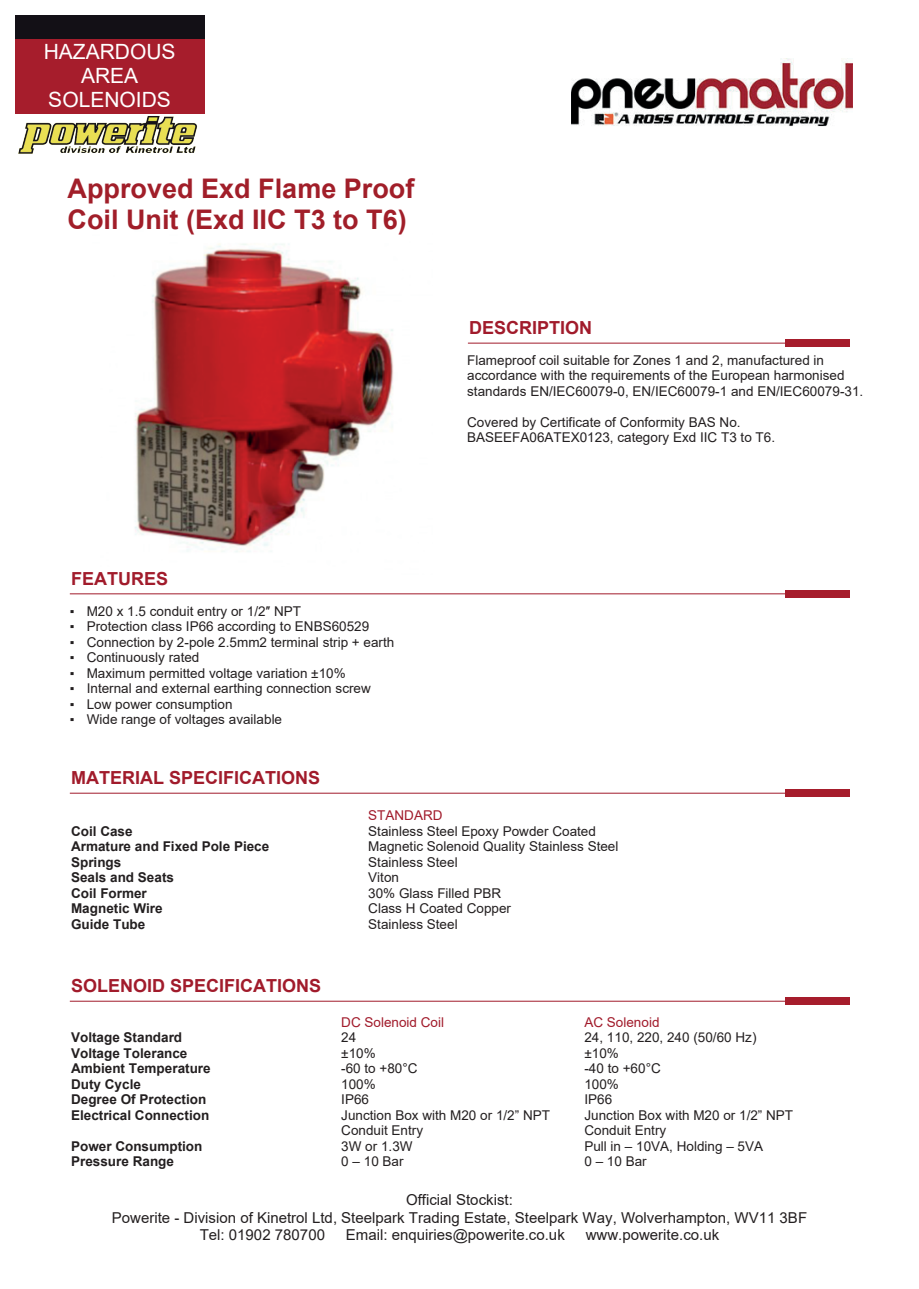
<style>
.page{position:relative;width:919px;height:1289px;background:#fff}
.page>*{position:absolute;margin:0;border:0;box-sizing:border-box;transform-origin:0 0}
.t1{font:700 27px/30.9px "Arial";color:#a11e29}
.t2{font:21px/24.2px "Arial";color:#fff;text-align:center}
.t3{font:700 18px "Arial";color:#a11b2b}
.t4{font:15px "Arial";color:#231f20}
.t5{font:13.5px/15.5px "Arial";color:#231f20}
.t6{font:700 13.5px "Arial";color:#231f20}
.t7{font:13.5px "Arial";color:#a11b2b}
.s1{font-family:"Times New Roman"}
</style>
<div class="page">
<img style="left:16px;top:113px;width:378px;height:439px">
<img style="left:572px;top:59px;width:280px;height:68px">
<div style="left:15px;top:16px;width:189px;height:74px;background:#131016"></div>
<div style="left:15px;top:39px;width:189px;height:74px;background:#a61d2c"></div>
<hr style="left:468px;top:343px;width:380px;height:1px;background:#a11b2b">
<div style="left:784px;top:339px;width:65px;height:7px;background:#a61d2c"></div>
<svg style="left:16px;top:114px;width:185px;height:42px"></svg>
<hr style="left:70px;top:593px;width:778px;height:1px;background:#a11b2b">
<div style="left:784px;top:590px;width:65px;height:7px;background:#a61d2c"></div>
<hr style="left:70px;top:792px;width:778px;height:1px;background:#a11b2b">
<div style="left:784px;top:789px;width:65px;height:8px;background:#a61d2c"></div>
<hr style="left:70px;top:1000px;width:778px;height:1px;background:#a11b2b">
<div style="left:784px;top:997px;width:65px;height:7px;background:#a61d2c"></div>
<h2 class="t2" style="left:44px;top:41px;width:133px">HAZARDOUS<br>AREA<br>SOLENOIDS</h2>
<h1 class="t1" style="left:68px;top:175px;width:348px">Approved Exd Flame Proof<br>Coil Unit (Exd IIC T3 to T6)</h1>
<h3 class="t3" style="left:469px;top:321px;width:125px">DESCRIPTION</h3>
<p class="t5" style="left:467px;top:354px;width:397px">Flameproof coil suitable for Zones 1 and 2, manufactured in accordance with the requirements of the European harmonised standards EN/IEC60079-0, EN/IEC60079-1 and EN/IEC60079-31.</p>
<p class="t5" style="left:467px;top:415px;width:309px">Covered by Certificate of Conformity BAS No.<br>BASEEFA06ATEX0123, category Exd IIC T3 to T6.</p>
<h3 class="t3" style="left:71px;top:571px;width:99px">FEATURES</h3>
<p class="t5" style="left:70px;top:604px;width:233px"><span class="s1">▪</span> M20 x 1.5 conduit entry or 1/2″ NPT</p>
<p class="t5" style="left:70px;top:620px;width:301px"><span class="s1">▪</span> Protection class IP66 according to ENBS60529</p>
<p class="t5" style="left:70px;top:635px;width:326px"><span class="s1">▪</span> Connection by 2-pole 2.5mm2 terminal strip + earth</p>
<p class="t5" style="left:70px;top:651px;width:131px"><span class="s1">▪</span> Continuously rated</p>
<p class="t5" style="left:70px;top:666px;width:277px"><span class="s1">▪</span> Maximum permitted voltage variation ±10%</p>
<p class="t5" style="left:70px;top:682px;width:302px"><span class="s1">▪</span> Internal and external earthing connection screw</p>
<p class="t5" style="left:70px;top:697px;width:164px"><span class="s1">▪</span> Low power consumption</p>
<p class="t5" style="left:70px;top:713px;width:214px"><span class="s1">▪</span> Wide range of voltages available</p>
<h3 class="t3" style="left:71px;top:771px;width:250px">MATERIAL SPECIFICATIONS</h3>
<p class="t7" style="left:368px;top:810px;width:76px">STANDARD</p>
<p class="t6" style="left:71px;top:826px;width:63px">Coil Case</p>
<p class="t5" style="left:368px;top:824px;width:229px">Stainless Steel Epoxy Powder Coated</p>
<p class="t6" style="left:71px;top:841px;width:200px">Armature and Fixed Pole Piece</p>
<p class="t5" style="left:368px;top:840px;width:252px">Magnetic Solenoid Quality Stainless Steel</p>
<p class="t6" style="left:71px;top:857px;width:52px">Springs</p>
<p class="t5" style="left:368px;top:855px;width:91px">Stainless Steel</p>
<p class="t6" style="left:71px;top:872px;width:104px">Seals and Seats</p>
<p class="t5" style="left:368px;top:871px;width:32px">Viton</p>
<p class="t6" style="left:71px;top:888px;width:77px">Coil Former</p>
<p class="t5" style="left:368px;top:886px;width:134px">30% Glass Filled PBR</p>
<p class="t6" style="left:71px;top:903px;width:93px">Magnetic Wire</p>
<p class="t5" style="left:368px;top:902px;width:144px">Class H Coated Copper</p>
<p class="t6" style="left:71px;top:919px;width:76px">Guide Tube</p>
<p class="t5" style="left:368px;top:917px;width:91px">Stainless Steel</p>
<h3 class="t3" style="left:71px;top:978px;width:252px">SOLENOID SPECIFICATIONS</h3>
<p class="t7" style="left:341px;top:1016px;width:104px">DC Solenoid Coil</p>
<p class="t7" style="left:584px;top:1016px;width:77px">AC Solenoid</p>
<p class="t6" style="left:71px;top:1032px;width:113px">Voltage Standard</p>
<p class="t5" style="left:341px;top:1030px;width:17px">24</p>
<p class="t5" style="left:584px;top:1030px;width:174px">24, 110, 220, 240 (50/60 Hz)</p>
<p class="t6" style="left:71px;top:1047px;width:118px">Voltage Tolerance</p>
<p class="t5" style="left:341px;top:1046px;width:36px">±10%</p>
<p class="t5" style="left:584px;top:1046px;width:36px">±10%</p>
<p class="t6" style="left:71px;top:1063px;width:141px">Ambient Temperature</p>
<p class="t5" style="left:341px;top:1061px;width:78px">-60 to +80°C</p>
<p class="t5" style="left:584px;top:1061px;width:78px">-40 to +60°C</p>
<p class="t6" style="left:71px;top:1078px;width:71px">Duty Cycle</p>
<p class="t5" style="left:341px;top:1077px;width:36px">100%</p>
<p class="t5" style="left:584px;top:1077px;width:36px">100%</p>
<p class="t6" style="left:71px;top:1094px;width:137px">Degree Of Protection</p>
<p class="t5" style="left:341px;top:1092px;width:29px">IP66</p>
<p class="t5" style="left:584px;top:1092px;width:29px">IP66</p>
<p class="t6" style="left:71px;top:1109px;width:140px">Electrical Connection</p>
<p class="t5" style="left:341px;top:1108px;width:210px">Junction Box with M20 or 1/2” NPT</p>
<p class="t5" style="left:584px;top:1108px;width:210px">Junction Box with M20 or 1/2” NPT</p>
<p class="t5" style="left:341px;top:1123px;width:83px">Conduit Entry</p>
<p class="t5" style="left:584px;top:1123px;width:83px">Conduit Entry</p>
<p class="t6" style="left:71px;top:1140px;width:133px">Power Consumption</p>
<p class="t5" style="left:341px;top:1139px;width:73px">3W or 1.3W</p>
<p class="t5" style="left:584px;top:1139px;width:180px">Pull in – 10VA, Holding – 5VA</p>
<p class="t6" style="left:71px;top:1156px;width:104px">Pressure Range</p>
<p class="t5" style="left:341px;top:1154px;width:64px">0 – 10 Bar</p>
<p class="t5" style="left:584px;top:1154px;width:64px">0 – 10 Bar</p>
<p class="t4" style="left:406px;top:1194px;width:108px">Official Stockist:</p>
<p class="t4" style="left:112px;top:1211px;width:696px">Powerite - Division of Kinetrol Ltd, Steelpark Trading Estate, Steelpark Way, Wolverhampton, WV11 3BF</p>
<p class="t4" style="left:200px;top:1228px;width:127px">Tel: 01902 780700</p>
<p class="t4" style="left:346px;top:1228px;width:220px">Email: enquiries@powerite.co.uk</p>
<p class="t4" style="left:585px;top:1228px;width:135px">www.powerite.co.uk</p>
</div>
